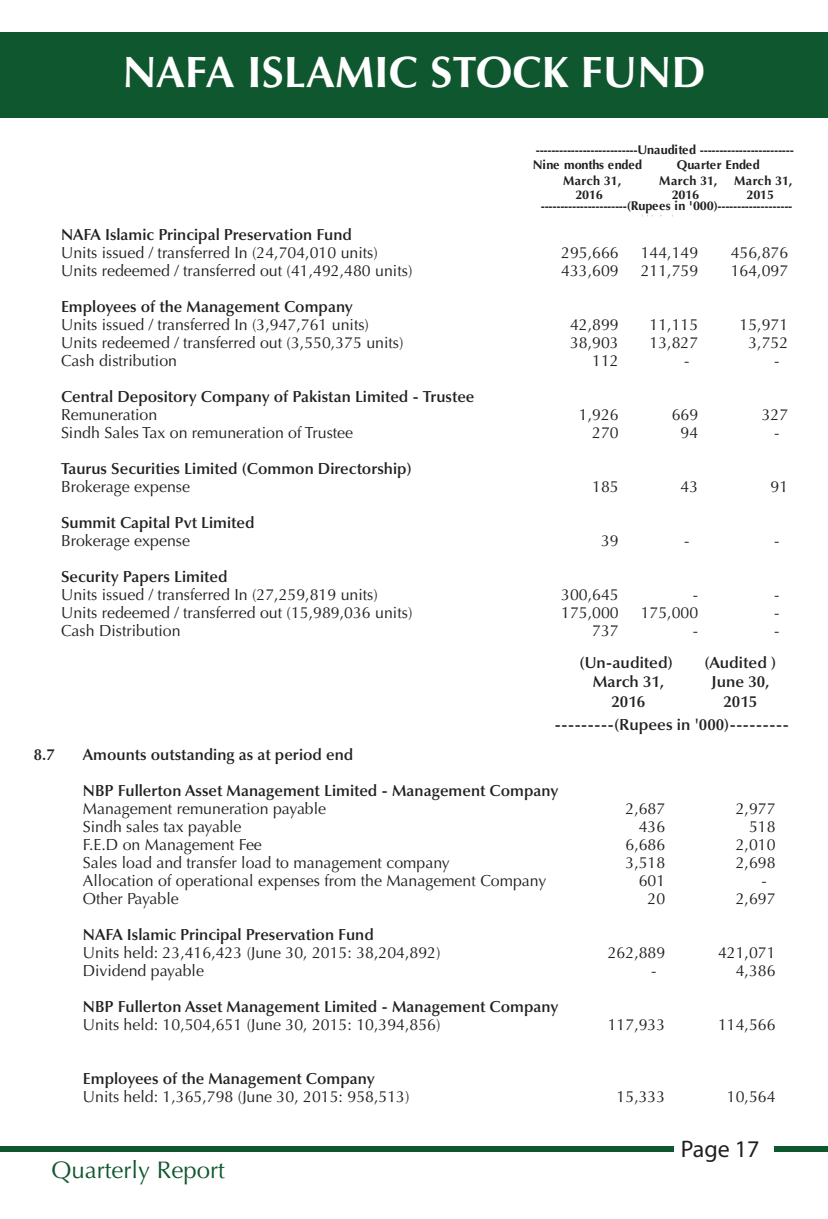
<style>
.page{position:relative;width:828px;height:1219px;background:#fff}
.page>*{position:absolute;margin:0;border:0;box-sizing:border-box;transform-origin:0 0}
.t1{font:700 44px "Optima LT Std";color:#fff}
.t2{font:24px "Optima LT Std";color:#0f572e}
.t3{font:24px "Myriad Pro";color:#231f20}
.t4{font:16px/18px "Optima LT Std";color:#231f20}
.t5{font:600 16px/19.2px "Optima LT Std";color:#231f20;text-align:center}
.t6{font:700 12.8px/13.2px "Optima LT Std";letter-spacing:-.01em;color:#231f20;text-align:center}
</style>
<div class="page">
<div style="left:0;top:1146px;width:828px;height:5px;background:#0f572e"></div>
<div style="left:674px;top:1134px;width:100px;height:29px;background:#fff"></div>
<div style="left:0;top:32px;width:828px;height:85px;background:#0f572e"></div>
<h1 class="t1" style="left:122px;top:46px;width:585px">NAFA ISLAMIC STOCK FUND</h1>
<p class="t6" style="left:533px;top:142px;width:263px;line-height:15.6px;text-align:left">--------------------------Unaudited ------------------------<br>Nine months ended</p>
<p class="t6" style="left:676px;top:158px;width:85px">Quarter Ended</p>
<p class="t5" style="left:61px;top:225px;width:292px">NAFA Islamic Principal Preservation Fund</p>
<p class="t4" style="left:61px;top:243px;width:353px">Units issued / transferred In (24,704,010 units)<br>Units redeemed / transferred out (41,492,480 units)</p>
<p class="t5" style="left:61px;top:297px;width:293px">Employees of the Management Company</p>
<p class="t4" style="left:61px;top:315px;width:344px">Units issued / transferred In (3,947,761 units)<br>Units redeemed / transferred out (3,550,375 units)<br>Cash distribution</p>
<p class="t5" style="left:61px;top:387px;width:415px">Central Depository Company of Pakistan Limited - Trustee</p>
<p class="t4" style="left:61px;top:405px;width:294px">Remuneration<br>Sindh Sales Tax on remuneration of Trustee</p>
<p class="t5" style="left:61px;top:459px;width:352px">Taurus Securities Limited (Common Directorship)</p>
<p class="t4" style="left:61px;top:477px;width:131px">Brokerage expense</p>
<p class="t5" style="left:61px;top:513px;width:195px">Summit Capital Pvt Limited</p>
<p class="t4" style="left:61px;top:531px;width:131px">Brokerage expense</p>
<p class="t5" style="left:61px;top:567px;width:168px">Security Papers Limited</p>
<p class="t4" style="left:61px;top:585px;width:353px">Units issued / transferred In (27,259,819 units)<br>Units redeemed / transferred out (15,989,036 units)<br>Cash Distribution</p>
<p class="t6" style="left:563px;top:175px;width:60px">March 31,<br>2016</p>
<p class="t6" style="left:659px;top:175px;width:60px">March 31,<br>2016</p>
<p class="t6" style="left:734px;top:175px;width:60px">March 31,<br>2015</p>
<p class="t6" style="left:541px;top:199px;width:253px">----------------------(Rupees in '000)-------------------</p>
<p class="t4" style="left:561px;top:243px;width:59px">295,666<br>433,609</p>
<p class="t4" style="left:570px;top:315px;width:50px;text-align:right">42,899<br>38,903<br>112</p>
<p class="t4" style="left:579px;top:405px;width:41px;text-align:right">1,926<br>270</p>
<p class="t4" style="left:592px;top:477px;width:28px">185</p>
<p class="t4" style="left:601px;top:531px;width:19px">39</p>
<p class="t4" style="left:561px;top:585px;width:59px;text-align:right">300,645<br>175,000<br>737</p>
<p class="t4" style="left:640px;top:243px;width:59px">144,149<br>211,759</p>
<p class="t4" style="left:649px;top:315px;width:50px">11,115</p>
<p class="t4" style="left:649px;top:333px;width:50px">13,827</p>
<p class="t4" style="left:684px;top:351px;width:7px">-</p>
<p class="t4" style="left:671px;top:405px;width:28px;text-align:center">669<br>94</p>
<p class="t4" style="left:680px;top:477px;width:19px">43</p>
<p class="t4" style="left:684px;top:531px;width:7px">-</p>
<p class="t4" style="left:640px;top:585px;width:59px;text-align:right">-<br>175,000 -</p>
<p class="t4" style="left:730px;top:243px;width:59px">456,876<br>164,097</p>
<p class="t4" style="left:739px;top:315px;width:50px">15,971</p>
<p class="t4" style="left:748px;top:333px;width:41px">3,752</p>
<p class="t4" style="left:774px;top:351px;width:7px">-</p>
<p class="t4" style="left:761px;top:405px;width:28px;text-align:center">327 -</p>
<p class="t4" style="left:770px;top:477px;width:19px">91</p>
<p class="t4" style="left:774px;top:531px;width:7px">-</p>
<p class="t4" style="left:774px;top:585px;width:7px;text-align:justify">- - -</p>
<p class="t5" style="left:579px;top:653px;width:95px">(Un-audited)<br>March 31,<br>2016</p>
<p class="t5" style="left:704px;top:653px;width:73px">(Audited )<br>June 30,<br>2015</p>
<p class="t5" style="left:554px;top:715px;width:236px">---------(Rupees in '000)---------</p>
<p class="t5" style="left:34px;top:745px;width:22px">8.7</p>
<p class="t5" style="left:83px;top:745px;width:272px">Amounts outstanding as at period end</p>
<p class="t5" style="left:83px;top:781px;width:477px">NBP Fullerton Asset Management Limited - Management Company</p>
<p class="t4" style="left:83px;top:800px;width:465px">Management remuneration payable<br>Sindh sales tax payable<br>F.E.D on Management Fee<br>Sales load and transfer load to management company<br>Allocation of operational expenses from the Management Company Other Payable</p>
<p class="t5" style="left:83px;top:925px;width:292px">NAFA Islamic Principal Preservation Fund</p>
<p class="t4" style="left:83px;top:944px;width:359px">Units held: 23,416,423 (June 30, 2015: 38,204,892)<br>Dividend payable</p>
<p class="t5" style="left:83px;top:997px;width:477px">NBP Fullerton Asset Management Limited - Management Company</p>
<p class="t4" style="left:83px;top:1016px;width:359px">Units held: 10,504,651 (June 30, 2015: 10,394,856)</p>
<p class="t5" style="left:83px;top:1069px;width:293px">Employees of the Management Company</p>
<p class="t4" style="left:83px;top:1088px;width:328px">Units held: 1,365,798 (June 30, 2015: 958,513)</p>
<h2 class="t2" style="left:51px;top:1156px;width:175px">Quarterly Report</h2>
<p class="t4" style="left:625px;top:800px;width:41px;text-align:right">2,687<br>436<br>6,686<br>3,518<br>601<br>20</p>
<p class="t4" style="left:735px;top:800px;width:41px">2,977</p>
<p class="t4" style="left:749px;top:818px;width:28px">518</p>
<p class="t4" style="left:735px;top:836px;width:41px">2,010</p>
<p class="t4" style="left:735px;top:854px;width:41px">2,698</p>
<p class="t4" style="left:761px;top:872px;width:7px">-</p>
<p class="t4" style="left:735px;top:890px;width:41px">2,697</p>
<p class="t4" style="left:651px;top:944px;width:16px;text-indent:-43px">262,889 -</p>
<p class="t4" style="left:718px;top:944px;width:59px;text-align:right">421,071<br>4,386</p>
<p class="t4" style="left:608px;top:1016px;width:59px">117,933</p>
<p class="t4" style="left:718px;top:1016px;width:59px">114,566</p>
<p class="t4" style="left:616px;top:1088px;width:50px">15,333</p>
<p class="t4" style="left:727px;top:1088px;width:50px">10,564</p>
<h2 class="t3" style="left:680px;top:1134px;width:80px">Page 17</h2>
</div>
